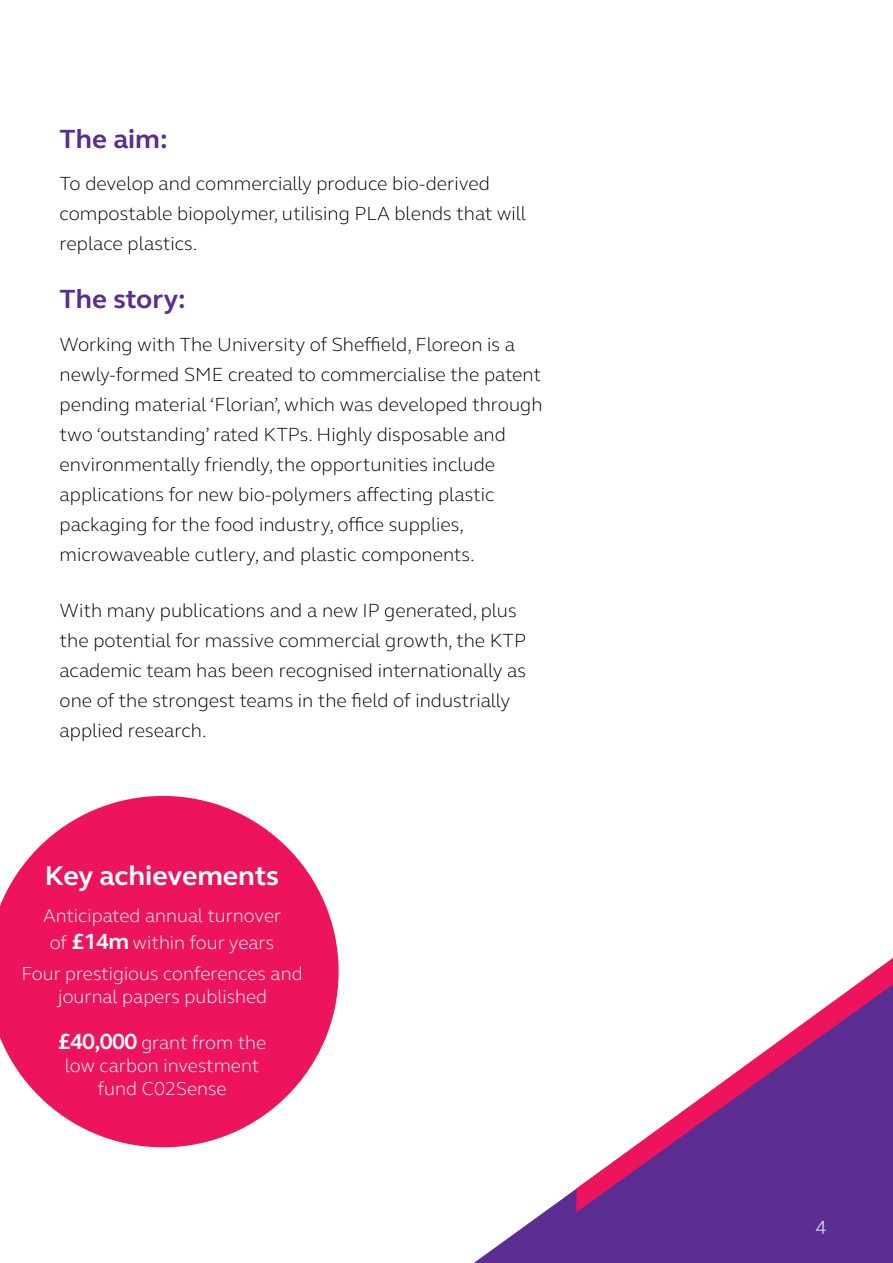
<style>
.page{position:relative;width:893px;height:1263px;background:#fff}
.page>*{position:absolute;margin:0;border:0;box-sizing:border-box;transform-origin:0 0}
.t1{font:700 27.9px "FS Elliot";color:#fff}
.t2{font:700 27px "FS Elliot";color:#5c2d91}
.t3{font:300 19.5px/30px "FS Elliot";color:#000}
.t4{font:19.5px "FS Elliot";color:#fff}
.t5{font:300 19.2px/22.6px "FS Elliot";color:#fff;text-align:center}
.s1{font-weight:700;font-size:22.5px}
</style>
<div class="page">
<svg style="left:474px;top:1189px;width:419px;height:74px;fill:#5c2d91"></svg>
<svg style="left:576px;top:958px;width:317px;height:254px"></svg>
<div style="left:798px;top:1204px;width:50px;height:59px;background:#5c2d91"></div>
<svg style="left:0;top:796px;width:339px;height:351px;fill:#ed135d"></svg>
<h2 class="t2" style="left:60px;top:120px;width:110px">The aim:</h2>
<p class="t3" style="left:60px;top:168px;width:468px">To develop and commercially produce bio-derived compostable biopolymer, utilising PLA blends that will replace plastics.</p>
<h2 class="t2" style="left:60px;top:281px;width:128px">The story:</h2>
<p class="t3" style="left:60px;top:329px;width:484px">Working with The University of Sheffield, Floreon is a newly-formed SME created to commercialise the patent pending material ‘Florian’, which was developed through two ‘outstanding’ rated KTPs. Highly disposable and environmentally friendly, the opportunities include applications for new bio-polymers affecting plastic packaging for the food industry, office supplies, microwaveable cutlery, and plastic components.</p>
<p class="t3" style="left:60px;top:594px;width:468px">With many publications and a new IP generated, plus the potential for massive commercial growth, the KTP academic team has been recognised internationally as one of the strongest teams in the field of industrially applied research.</p>
<h1 class="t1" style="left:45px;top:856px;width:236px">Key achievements</h1>
<p class="t5" style="left:43px;top:901px;width:240px;line-height:27px">Anticipated annual turnover of <span class="s1">£14m</span> within four years</p>
<p class="t5" style="left:21px;top:961px;width:283px">Four prestigious conferences and journal papers published</p>
<p class="t5" style="left:58px;top:1031px;width:210px"><span class="s1">£40,000</span> grant from the low carbon investment fund C02Sense</p>
<p class="t4" style="left:816px;top:1214px;width:13px">4</p>
</div>
